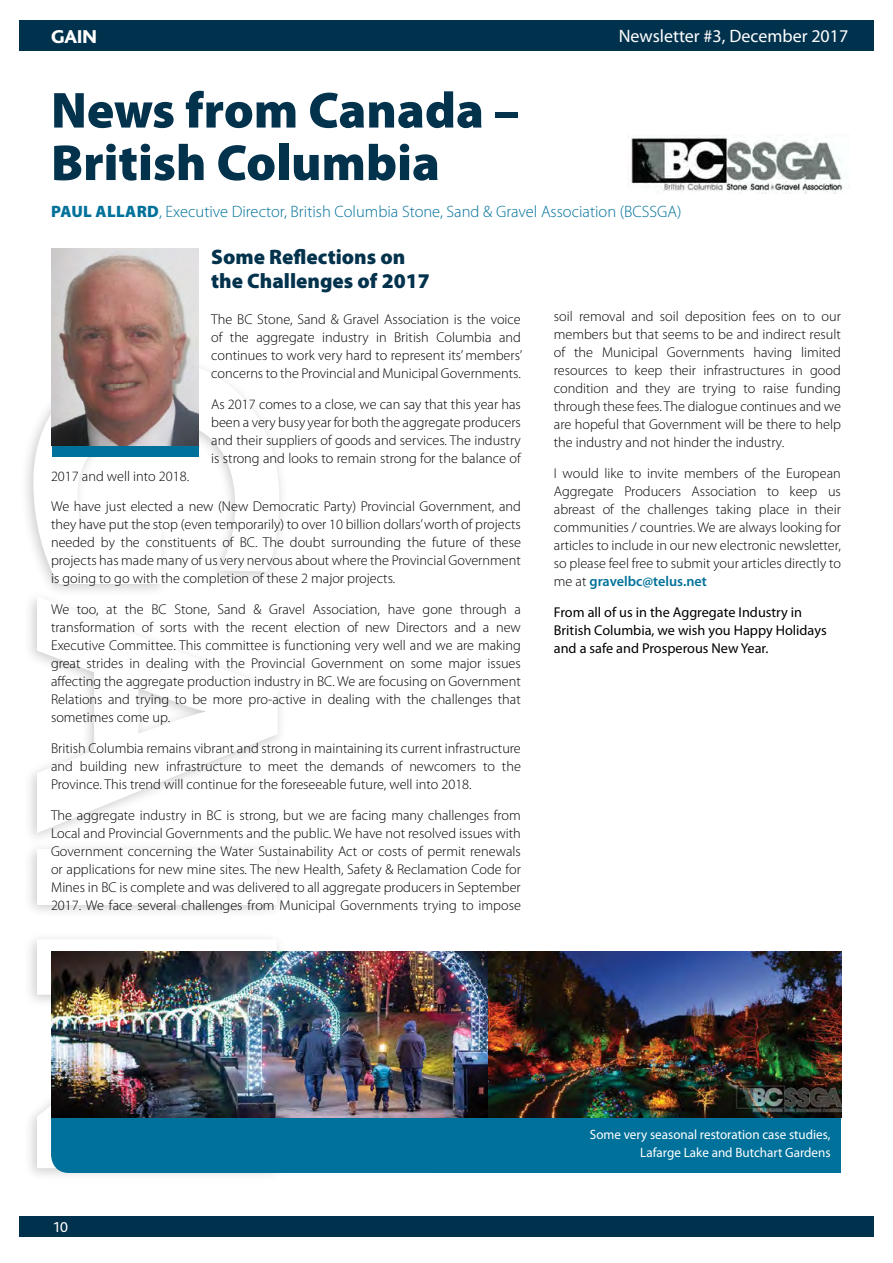
<style>
.page{position:relative;width:893px;height:1263px;background:#fff}
.page>*{position:absolute;margin:0;border:0;box-sizing:border-box;transform-origin:0 0}
.t1{font:900 51px/52.5px "Myriad Pro";color:#03324d}
.t2{font:900 21px/24px "Myriad Pro";color:#03324d}
.t3{font:800 19.5px "Bliss";color:#fff}
.t4{font:18px "Myriad Pro";color:#fff}
.t5{font:300 16.5px "Myriad Pro";color:#00719a}
.t6{font:15px "Bliss";color:#fff}
.t7{font:300 14.25px/18px "Myriad Pro";color:#000;text-align:justify}
.t8{font:14.25px/18px "Myriad Pro";color:#000}
.t9{font:13.5px/18px "Myriad Pro";color:#fff;text-align:right}
.s1{font-weight:900}
.s2{font-weight:600;color:#00719a}
</style>
<div class="page">
<img style="left:26px;top:347px;width:256px;height:829px">
<svg style="left:33px;top:360px;width:246px;height:224px"></svg>
<svg style="left:37px;top:596px;width:241px;height:237px"></svg>
<div style="left:37px;top:849px;width:240px;height:55px;background:#fff"></div>
<svg style="left:37px;top:939px;width:240px;height:229px"></svg>
<div style="left:19px;top:1216px;width:854px;height:21px;background:#00324d"></div>
<div style="left:19px;top:20px;width:854px;height:31px;background:#00324d"></div>
<div style="left:52px;top:265px;width:147px;height:192px;background:#00719a"></div>
<img style="left:52px;top:248px;width:147px;height:197px">
<img style="left:631px;top:135px;width:217px;height:58px">
<div style="left:51px;top:1034px;width:790px;height:139px;background:#00719a;border-radius:18px"></div>
<div style="left:432px;top:1034px;width:409px;height:139px;background:#00719a"></div>
<img style="left:52px;top:951px;width:789px;height:166px">
<h3 class="t3" style="left:51px;top:27px;width:47px">GAIN</h3>
<p class="t4" style="left:619px;top:25px;width:231px">Newsletter #3, December 2017</p>
<h1 class="t1" style="left:51px;top:82px;width:470px">News from Canada –<br>British Columbia</h1>
<p class="t5" style="left:51px;top:203px;width:632px"><span class="s1">PAUL ALLARD</span>, Executive Director, British Columbia Stone, Sand &amp; Gravel Association (BCSSGA)</p>
<h2 class="t2" style="left:211px;top:244px;width:220px">Some Reflections on the Challenges of 2017</h2>
<p class="t7" style="left:211px;top:310px;width:313px">The BC Stone, Sand &amp; Gravel Association is the voice of the aggregate industry in British Columbia and continues to work very hard to represent its’ members’ concerns to the Provincial and Municipal Governments.</p>
<p class="t7" style="left:211px;top:395px;width:311px">As 2017 comes to a close, we can say that this year has been a very busy year for both the aggregate producers and their suppliers of goods and services. The industry is strong and looks to remain strong for the balance of</p>
<p class="t7" style="left:51px;top:461px;width:471px;line-height:30.8px">2017 and well into 2018.<br>We have just elected a new (New Democratic Party) Provincial Government, and</p>
<p class="t7" style="left:51px;top:516px;width:471px">they have put the stop (even temporarily) to over 10 billion dollars’ worth of projects needed by the constituents of BC. The doubt surrounding the future of these projects has made many of us very nervous about where the Provincial Government is going to go with the completion of these 2 major projects.</p>
<p class="t7" style="left:51px;top:601px;width:471px">We too, at the BC Stone, Sand &amp; Gravel Association, have gone through a transformation of sorts with the recent election of new Directors and a new Executive Committee. This committee is functioning very well and we are making great strides in dealing with the Provincial Government on some major issues affecting the aggregate production industry in BC. We are focusing on Government Relations and trying to be more pro-active in dealing with the challenges that sometimes come up.</p>
<p class="t7" style="left:51px;top:739px;width:471px">British Columbia remains vibrant and strong in maintaining its current infrastructure and building new infrastructure to meet the demands of newcomers to the Province. This trend will continue for the foreseeable future, well into 2018.</p>
<p class="t7" style="left:51px;top:806px;width:471px">The aggregate industry in BC is strong, but we are facing many challenges from Local and Provincial Governments and the public. We have not resolved issues with Government concerning the Water Sustainability Act or costs of permit renewals or applications for new mine sites. The new Health, Safety &amp; Reclamation Code for Mines in BC is complete and was delivered to all aggregate producers in September 2017. We face several challenges from Municipal Governments trying to impose</p>
<p class="t7" style="left:554px;top:308px;width:289px">soil removal and soil deposition fees on to our members but that seems to be and indirect result of the Municipal Governments having limited resources to keep their infrastructures in good condition and they are trying to raise funding through these fees. The dialogue continues and we are hopeful that Government will be there to help the industry and not hinder the industry.</p>
<p class="t7" style="left:554px;top:465px;width:289px">I would like to invite members of the European Aggregate Producers Association to keep us abreast of the challenges taking place in their communities / countries. We are always looking for articles to include in our new electronic newsletter, so please feel free to submit your articles directly to me at <span class="s2">gravelbc@telus.net</span></p>
<p class="t8" style="left:554px;top:603px;width:274px">From all of us in the Aggregate Industry in<br>British Columbia, we wish you Happy Holidays and a safe and Prosperous New Year.</p>
<p class="t6" style="left:52px;top:1219px;width:17px">10</p>
<p class="t9" style="left:590px;top:1125px;width:242px">Some very seasonal restoration case studies,<br>Lafarge Lake and Butchart Gardens</p>
</div>
